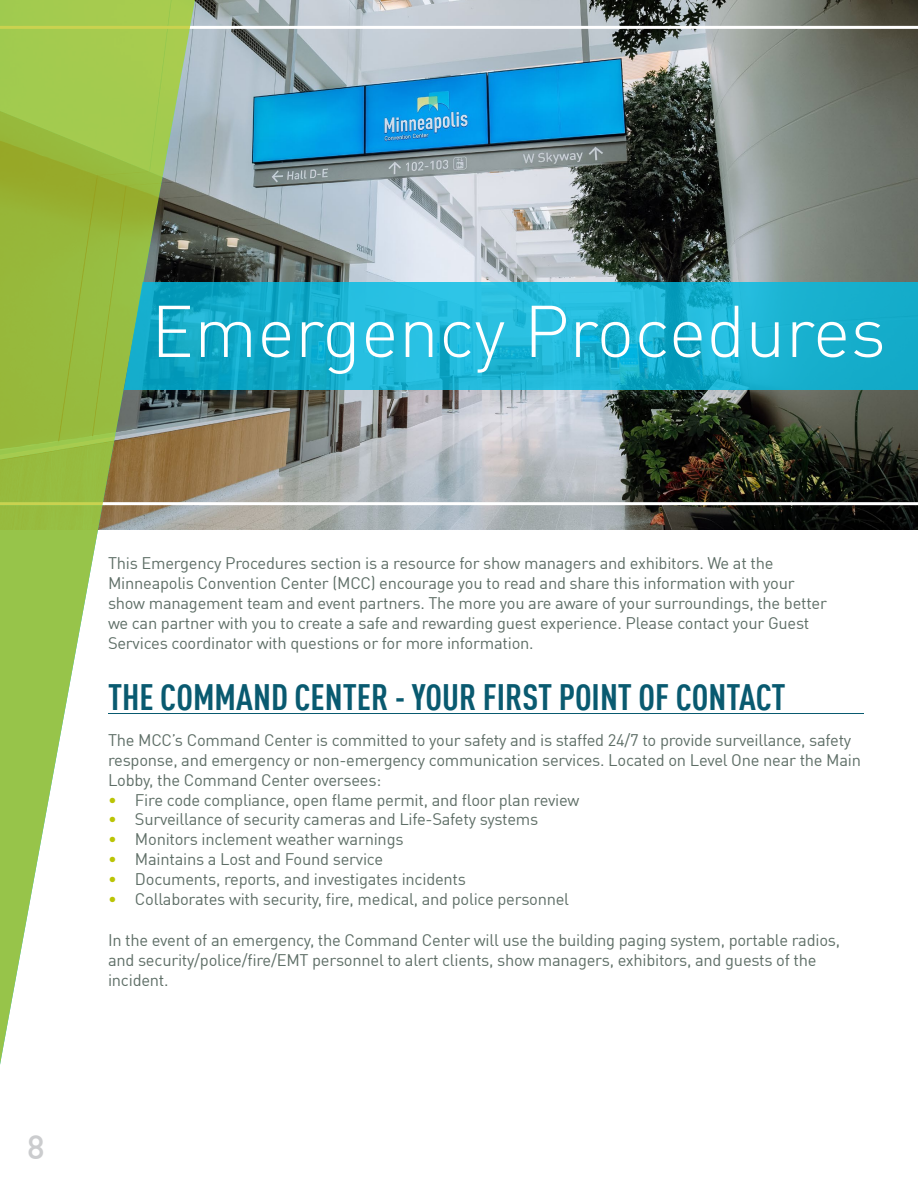
<style>
.page{position:relative;width:918px;height:1188px;background:#fff}
.page>*{position:absolute;margin:0;border:0;box-sizing:border-box;transform-origin:0 0}
.t1{font:300 72px "DIN Offc Pro";color:#fff}
.t2{font:700 condensed 36px "DIN Offc";color:#095a70}
.t3{font:500 33px "DIN Offc Pro";color:#cbccce}
.t4{font:16.5px/19.8px "DIN Offc Pro";letter-spacing:-.015em;color:#5e6e66}
.s1{color:#bac405}
</style>
<div class="page">
<img style="left:216px;top:0;width:702px;height:529px">
<hr style="left:0;top:502px;width:918px;height:3px;background:#fff">
<hr style="left:0;top:26px;width:918px;height:3px;background:#fff">
<svg style="left:0;top:0;width:216px;height:1065px"></svg>
<svg style="left:124px;top:282px;width:794px;height:108px;background:#1ab1cf"></svg>
<hr style="left:108px;top:713px;width:756px;height:1px;background:#095a70">
<h1 class="t1" style="left:151px;top:275px;width:737px">Emergency Procedures</h1>
<h3 class="t3" style="left:27px;top:1121px;width:19px">8</h3>
<p class="t4" style="left:108px;top:552px;width:721px">This Emergency Procedures section is a resource for show managers and exhibitors. We at the Minneapolis Convention Center (MCC) encourage you to read and share this information with your show management team and event partners. The more you are aware of your surroundings, the better we can partner with you to create a safe and rewarding guest experience. Please contact your Guest Services coordinator with questions or for more information.</p>
<h2 class="t2" style="left:108px;top:675px;width:679px">THE COMMAND CENTER - YOUR FIRST POINT OF CONTACT</h2>
<p class="t4" style="left:108px;top:729px;width:755px">The MCC’s Command Center is committed to your safety and is staffed 24/7 to provide surveillance, safety response, and emergency or non-emergency communication services. Located on Level One near the Main<br>Lobby, the Command Center oversees:</p>
<p class="t4" style="left:108px;top:788px;width:473px"><span class="s1">•</span> Fire code compliance, open flame permit, and floor plan review</p>
<p class="t4" style="left:108px;top:808px;width:432px"><span class="s1">•</span> Surveillance of security cameras and Life-Safety systems</p>
<p class="t4" style="left:108px;top:828px;width:297px"><span class="s1">•</span> Monitors inclement weather warnings</p>
<p class="t4" style="left:108px;top:847px;width:277px"><span class="s1">•</span> Maintains a Lost and Found service</p>
<p class="t4" style="left:108px;top:867px;width:359px"><span class="s1">•</span> Documents, reports, and investigates incidents</p>
<p class="t4" style="left:108px;top:887px;width:463px"><span class="s1">•</span> Collaborates with security, fire, medical, and police personnel</p>
<p class="t4" style="left:108px;top:928px;width:734px">In the event of an emergency, the Command Center will use the building paging system, portable radios, and security/police/fire/EMT personnel to alert clients, show managers, exhibitors, and guests of the incident.</p>
</div>
